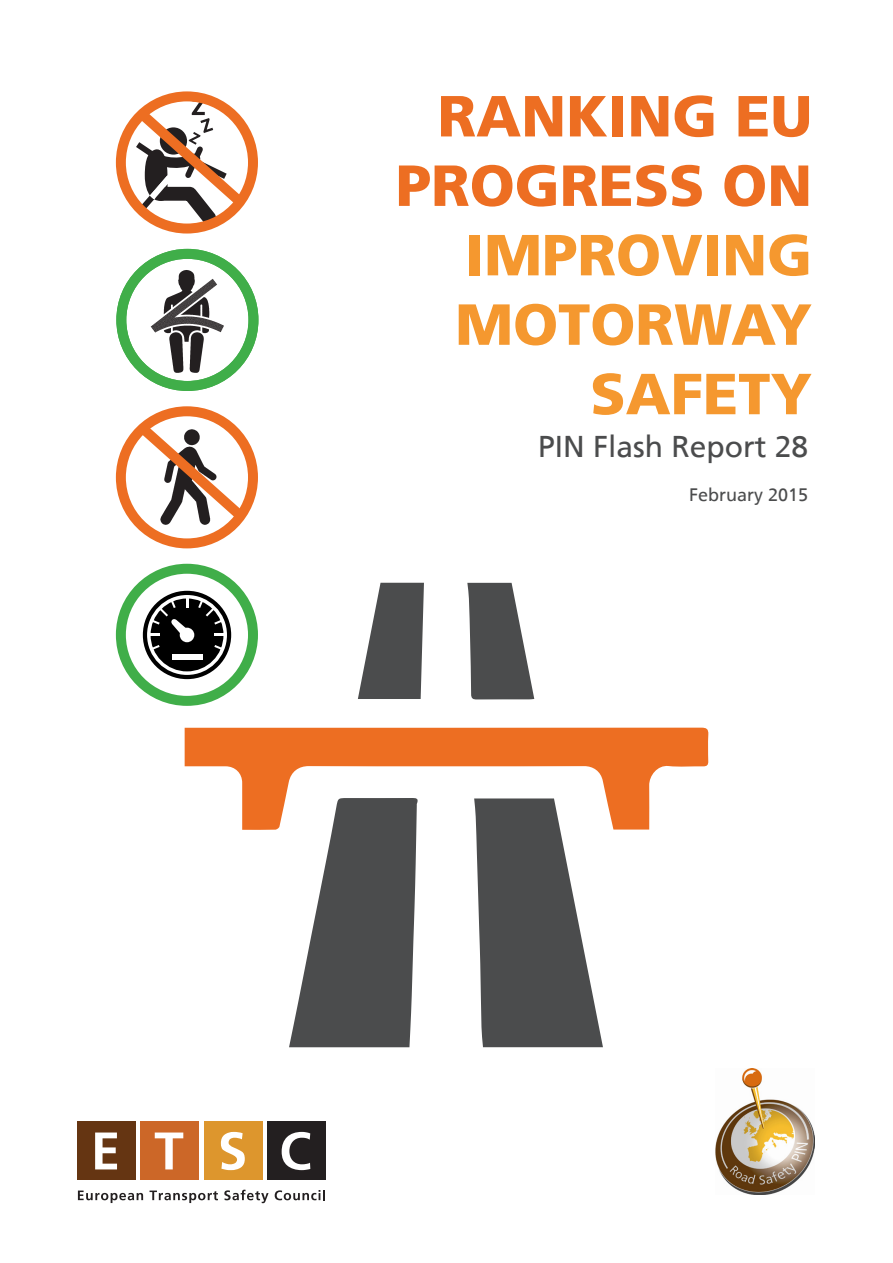
<style>
.page{position:relative;width:893px;height:1263px;background:#fff}
.page>*{position:absolute;margin:0;border:0;box-sizing:border-box;transform-origin:0 0}
.t1{font:900 57.9px/69.4px "Frutiger";color:#f5982f}
.t2{font:900 57.9px "Frutiger";color:#ed6e22}
.t3{font:30px "Frutiger";color:#4b4c4d}
.t4{font:18px "Frutiger";color:#4b4c4d}
</style>
<div class="page">
<img style="left:715px;top:1069px;width:99px;height:126px">
<div style="left:77px;top:1122px;width:58px;height:58px;background:#653512"></div>
<svg style="left:95px;top:1132px;width:22px;height:37px"></svg>
<div style="left:141px;top:1122px;width:58px;height:58px;background:#cc6728"></div>
<svg style="left:155px;top:1132px;width:28px;height:37px"></svg>
<div style="left:204px;top:1122px;width:58px;height:58px;background:#dd962d"></div>
<svg style="left:221px;top:1132px;width:24px;height:38px"></svg>
<div style="left:268px;top:1122px;width:58px;height:58px;background:#231f20"></div>
<svg style="left:282px;top:1132px;width:28px;height:38px"></svg>
<svg style="left:78px;top:1190px;width:65px;height:13px"></svg>
<svg style="left:150px;top:1190px;width:68px;height:13px"></svg>
<svg style="left:224px;top:1190px;width:45px;height:13px"></svg>
<svg style="left:275px;top:1190px;width:50px;height:10px"></svg>
<svg style="left:121px;top:411px;width:132px;height:132px"></svg>
<div style="left:116px;top:406px;width:142px;height:142px;border:10px solid #ed6e22;border-radius:50%"></div>
<svg style="left:129px;top:415px;width:123px;height:113px"></svg>
<svg style="left:185px;top:728px;width:524px;height:102px;fill:#ed6e22"></svg>
<svg style="left:289px;top:798px;width:130px;height:249px"></svg>
<svg style="left:474px;top:798px;width:129px;height:249px"></svg>
<svg style="left:467px;top:583px;width:67px;height:116px"></svg>
<svg style="left:358px;top:583px;width:66px;height:116px"></svg>
<svg style="left:129px;top:100px;width:123px;height:125px"></svg>
<div style="left:116px;top:91px;width:142px;height:143px;border:10px solid #ed6e22;border-radius:50%"></div>
<svg style="left:121px;top:254px;width:132px;height:132px"></svg>
<div style="left:116px;top:249px;width:142px;height:142px;border:10px solid #40ae49;border-radius:50%"></div>
<img style="left:149px;top:266px;width:78px;height:108px">
<svg style="left:121px;top:569px;width:132px;height:132px"></svg>
<div style="left:116px;top:564px;width:142px;height:142px;border:10px solid #40ae49;border-radius:50%"></div>
<div style="left:143px;top:591px;width:88px;height:88px;background:#000;border-radius:50%"></div>
<svg style="left:147px;top:595px;width:80px;height:80px"></svg>
<div style="left:151px;top:598px;width:72px;height:73px;background:#000;border-radius:50%"></div>
<svg style="left:150px;top:598px;width:74px;height:52px"></svg>
<div style="left:172px;top:654px;width:30px;height:5px;background:#fff"></div>
<p class="t2" style="left:438px;top:81px;width:376px">RANKING EU</p>
<p class="t2" style="left:396px;top:151px;width:418px">PROGRESS ON</p>
<p class="t1" style="left:455px;top:219px;width:358px">IMPROVING<br>MOTORWAY</p>
<p class="t1" style="left:590px;top:358px;width:223px">SAFETY</p>
<p class="t3" style="left:538px;top:429px;width:272px">PIN Flash Report 28</p>
<p class="t4" style="left:689px;top:484px;width:121px">February 2015</p>
</div>
